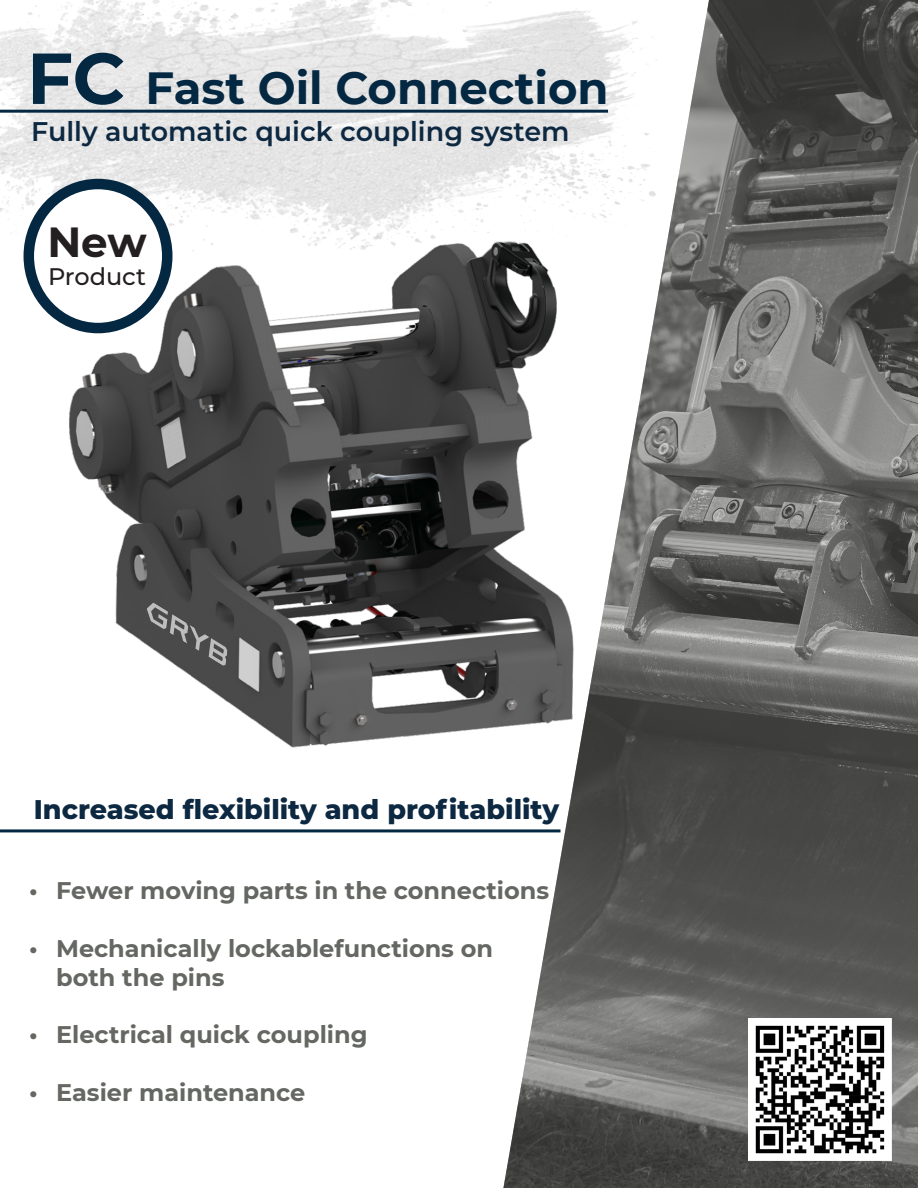
<style>
.page{position:relative;width:918px;height:1188px;background:#fff}
.page>*{position:absolute;margin:0;border:0;box-sizing:border-box;transform-origin:0 0}
.t1{font:700 45px "Montserrat";color:#042842}
.t2{font:700 42px "Montserrat";color:#231f20}
.t3{font:800 27px "Montserrat";color:#0d2841}
.t4{font:600 27px "Montserrat";color:#0d2841}
.t5{font:700 24px/28.8px "Montserrat";color:#646762}
.t6{font:500 24px "Montserrat";color:#231f20}
.s1{font-size:72px}
</style>
<div class="page">
<img style="left:0;top:0;width:499px;height:256px">
<svg style="left:29px;top:184px;width:138px;height:144px"></svg>
<div style="left:24px;top:179px;width:149px;height:154px;border:10px solid #042842;border-radius:50%"></div>
<svg style="left:499px;top:0;width:419px;height:1188px"></svg>
<hr style="left:0;top:110px;width:608px;height:3px;background:#042842">
<hr style="left:0;top:829px;width:561px;height:3px;background:#042842">
<img style="left:51px;top:216px;width:556px;height:556px">
<svg style="left:146px;top:599px;width:82px;height:68px"></svg>
<img style="left:748px;top:1018px;width:143px;height:143px">
<p class="t1" style="left:27px;top:56px;width:583px"><span class="s1">FC</span> Fast Oil Connection</p>
<p class="t4" style="left:31px;top:112px;width:540px">Fully automatic quick coupling system</p>
<p class="t2" style="left:47px;top:211px;width:101px">New</p>
<p class="t6" style="left:48px;top:260px;width:100px">Product</p>
<p class="t3" style="left:34px;top:790px;width:527px">Increased flexibility and profitability</p>
<p class="t5" style="left:29px;top:875px;width:521px">• Fewer moving parts in the connections</p>
<p class="t5" style="left:56px;top:933px;width:438px;text-indent:-27px">• Mechanically lockablefunctions on both the pins</p>
<p class="t5" style="left:29px;top:1019px;width:340px">• Electrical quick coupling</p>
<p class="t5" style="left:29px;top:1077px;width:278px">• Easier maintenance</p>
</div>
